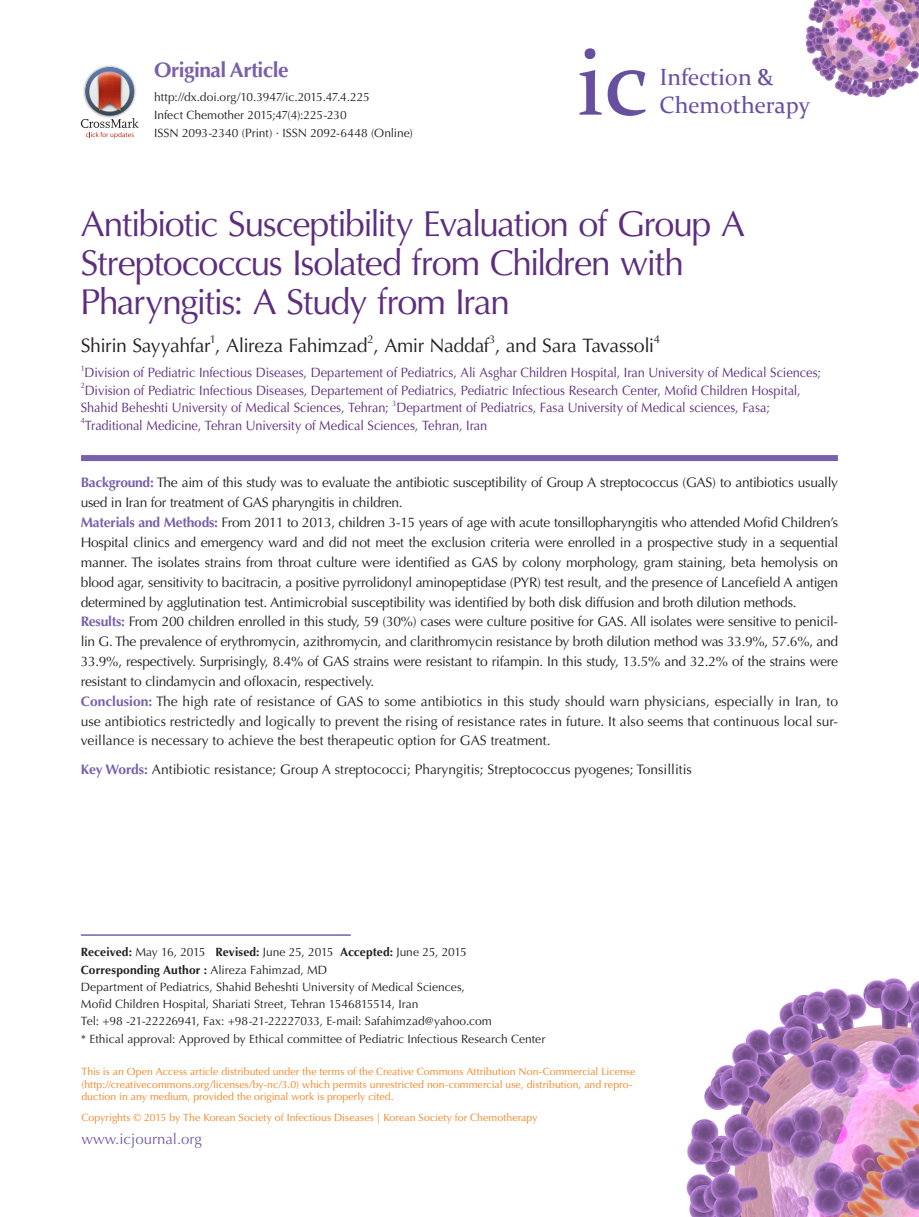
<style>
.page{position:relative;width:919px;height:1217px;background:#fff}
.page>*{position:absolute;margin:0;border:0;box-sizing:border-box;transform-origin:0 0}
.영문_타이틀{font:36px/39px "Optima LT Std";letter-spacing:-.04em;color:#5e2e7e}
.t1{font:23.55px "Constantia";color:#6850a1}
.t2{font:700 21px "Optima LT Std";letter-spacing:-.025em;color:#7960aa}
.저자명{font:19.5px "Optima LT Std";letter-spacing:-.02em;color:#231f20}
.t3{font:15px "Optima LT Std";color:#7960aa}
.초록_영문{font:13.8px/19.8px "Optima LT Std";letter-spacing:-.015em;color:#231f20;text-align:justify}
.저자_소속{font:13.5px/17.5px "Optima LT Std";letter-spacing:-.005em;color:#5e2e7e;scale:.95 1}
.저자_소속_교신저자{font:12px/17.2px "Optima LT Std";letter-spacing:-.005em;color:#231f20}
.저자_소속_교신저자-2{font:12px "Optima LT Std";letter-spacing:-.025em;color:#231f20}
.저자_소속_교신저자-3{font:700 12px "Optima LT Std";letter-spacing:.01em;color:#231f20}
.저자명-2{font:11.4px "Optima LT Std";color:#231f20}
.t4{font:10.5px/13.5px "Optima LT Std";letter-spacing:.005em;color:#f58220}
.저자_소속-2{font:7.8px "Optima LT Std";color:#5e2e7e;scale:.95 1}
.s1{font-weight:700;color:#7960aa}
.s2{font-weight:700}
.s3{font-weight:400}
</style>
<div class="page">
<img style="left:686px;top:978px;width:232px;height:238px">
<img style="left:805px;top:0;width:113px;height:98px">
<svg style="left:579px;top:48px;width:66px;height:68px"></svg>
<hr style="left:81px;top:934px;width:270px;height:1px;background:#7960aa">
<div style="left:81px;top:455px;width:756px;height:6px;background:#7960aa"></div>
<svg style="left:81px;top:67px;width:58px;height:71px"></svg>
<p class="t2" style="left:154px;top:57px;width:136px">Original Article</p>
<p class="저자_소속_교신저자" style="left:154px;top:89px;width:217px">http://dx.doi.org/10.3947/ic.2015.47.4.225</p>
<p class="저자_소속_교신저자" style="left:154px;top:107px;width:194px">Infect Chemother 2015;47(4):225-230</p>
<p class="저자_소속_교신저자" style="left:154px;top:125px;width:260px">ISSN 2093-2340 (Print) · ISSN 2092-6448 (Online)</p>
<p class="t1" style="left:659px;top:61px;width:115px">Infection &amp;</p>
<p class="t1" style="left:659px;top:89px;width:152px">Chemotherapy</p>
<p class="영문_타이틀" style="left:80px;top:205px;width:666px">Antibiotic Susceptibility Evaluation of Group A<br>Streptococcus Isolated from Children with<br>Pharyngitis: A Study from Iran</p>
<p class="저자명" style="left:81px;top:334px;width:575px">Shirin Sayyahfar , Alireza Fahimzad , Amir Naddaf , and Sara Tavassoli</p>
<p class="저자명-2" style="left:210px;top:332px;width:8px">1</p>
<p class="저자명-2" style="left:367px;top:332px;width:8px">2</p>
<p class="저자명-2" style="left:489px;top:332px;width:8px">3</p>
<p class="저자명-2" style="left:653px;top:332px;width:8px">4</p>
<p class="저자_소속-2" style="left:81px;top:363px;width:6px">1</p>
<p class="저자_소속" style="left:85px;top:364px;width:776px">Division of Pediatric Infectious Diseases, Departement of Pediatrics, Ali Asghar Children Hospital, Iran University of Medical Sciences;</p>
<p class="저자_소속-2" style="left:81px;top:381px;width:6px">2</p>
<p class="저자_소속" style="left:81px;top:381px;width:759px">Division of Pediatric Infectious Diseases, Departement of Pediatrics, Pediatric Infectious Research Center, Mofid Children Hospital,<br>Shahid Beheshti University of Medical Sciences, Tehran;</p>
<p class="저자_소속-2" style="left:392px;top:398px;width:6px">3</p>
<p class="저자_소속" style="left:396px;top:399px;width:395px">Department of Pediatrics, Fasa University of Medical sciences, Fasa;</p>
<p class="저자_소속-2" style="left:81px;top:416px;width:6px">4</p>
<p class="저자_소속" style="left:85px;top:416px;width:425px">Traditional Medicine, Tehran University of Medical Sciences, Tehran, Iran</p>
<p class="초록_영문" style="left:81px;top:472px;width:758px;line-height:20.2px"><span class="s1">Background:</span> The aim of this study was to evaluate the antibiotic susceptibility of Group A streptococcus (GAS) to antibiotics usually used in Iran for treatment of GAS pharyngitis in children.</p>
<p class="초록_영문" style="left:81px;top:513px;width:759px"><span class="s1">Materials and Methods:</span> From 2011 to 2013, children 3-15 years of age with acute tonsillopharyngitis who attended Mofid Children’s Hospital clinics and emergency ward and did not meet the exclusion criteria were enrolled in a prospective study in a sequential manner. The isolates strains from throat culture were identified as GAS by colony morphology, gram staining, beta hemolysis on blood agar, sensitivity to bacitracin, a positive pyrrolidonyl aminopeptidase (PYR) test result, and the presence of Lancefield A antigen determined by agglutination test. Antimicrobial susceptibility was identified by both disk diffusion and broth dilution methods.</p>
<p class="초록_영문" style="left:81px;top:612px;width:759px"><span class="s1">Results:</span> From 200 children enrolled in this study, 59 (30%) cases were culture positive for GAS. All isolates were sensitive to penicil&shy;lin G. The prevalence of erythromycin, azithromycin, and clarithromycin resistance by broth dilution method was 33.9%, 57.6%, and 33.9%, respectively. Surprisingly, 8.4% of GAS strains were resistant to rifampin. In this study, 13.5% and 32.2% of the strains were resistant to clindamycin and ofloxacin, respectively.</p>
<p class="초록_영문" style="left:81px;top:691px;width:758px"><span class="s1">Conclusion:</span> The high rate of resistance of GAS to some antibiotics in this study should warn physicians, especially in Iran, to use antibiotics restrictedly and logically to prevent the rising of resistance rates in future. It also seems that continuous local sur&shy;veillance is necessary to achieve the best therapeutic option for GAS treatment.</p>
<p class="초록_영문" style="left:81px;top:759px;width:612px"><span class="s1">Key Words:</span> Antibiotic resistance; Group A streptococci; Pharyngitis; Streptococcus pyogenes; Tonsillitis</p>
<p class="저자_소속_교신저자-2" style="left:81px;top:944px;width:387px"><span class="s2">Received:</span> May 16, 2015 <span class="s2">Revised:</span> June 25, 2015 <span class="s2">Accepted:</span> June 25, 2015</p>
<p class="저자_소속_교신저자-3" style="left:81px;top:962px;width:248px">Corresponding Author : <span class="s3">Alireza Fahimzad, MD</span></p>
<p class="저자_소속_교신저자" style="left:81px;top:978px;width:385px">Department of Pediatrics, Shahid Beheshti University of Medical Sciences,<br>Mofid Children Hospital, Shariati Street, Tehran 1546815514, Iran</p>
<p class="저자_소속_교신저자" style="left:81px;top:1012px;width:412px">Tel: +98 -21-22226941, Fax: +98-21-22227033, E-mail: Safahimzad@yahoo.com</p>
<p class="저자_소속_교신저자" style="left:81px;top:1029px;width:466px">* Ethical approval: Approved by Ethical committee of Pediatric Infectious Research Center</p>
<p class="t4" style="left:81px;top:1064px;width:555px">This is an Open Access article distributed under the terms of the Creative Commons Attribution Non-Commercial License (http://creativecommons.org/licenses/by-nc/3.0) which permits unrestricted non-commercial use, distribution, and repro-</p>
<p class="t4" style="left:81px;top:1089px;width:314px">duction in any medium, provided the original work is properly cited.</p>
<p class="t4" style="left:81px;top:1110px;width:457px">Copyrights © 2015 by The Korean Society of Infectious Diseases | Korean Society for Chemotherapy</p>
<p class="t3" style="left:81px;top:1129px;width:122px">www.icjournal.org</p>
</div>
